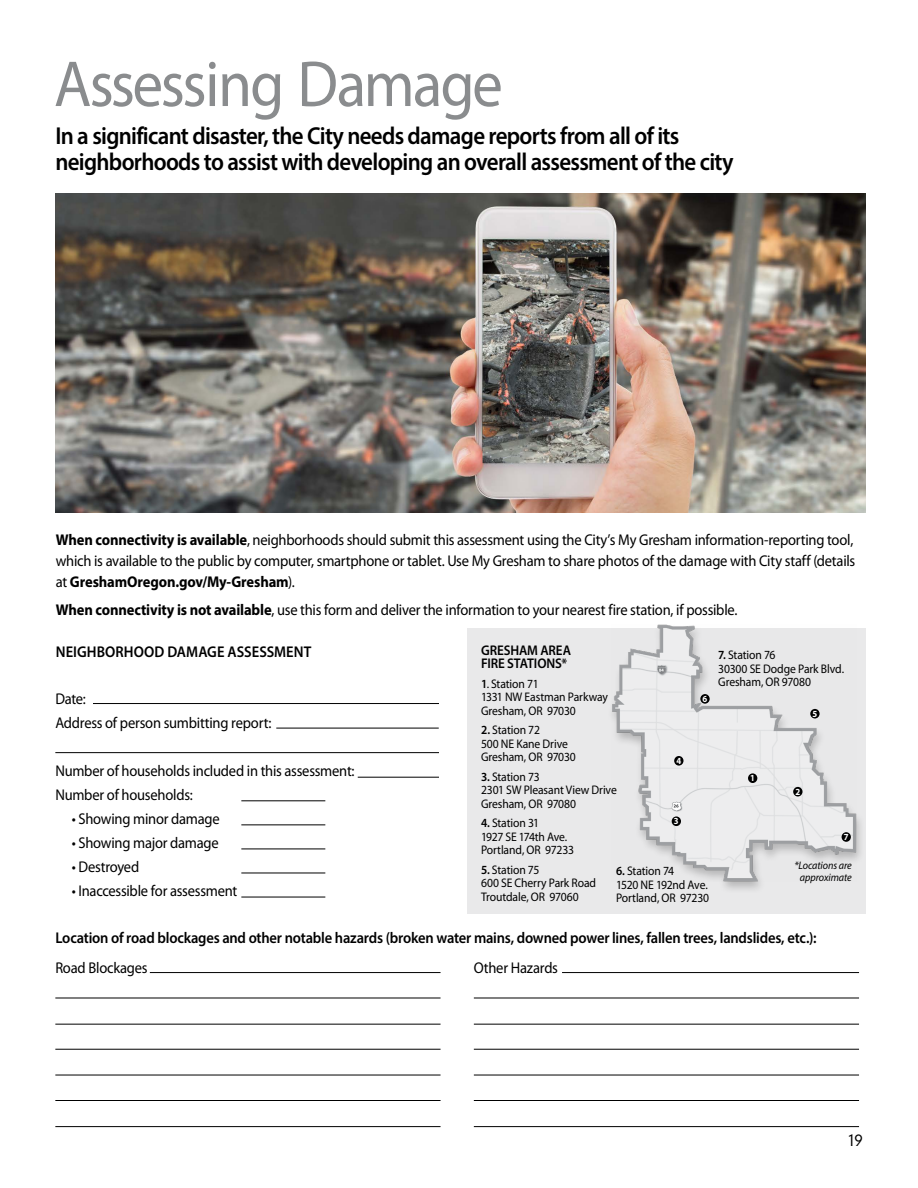
<style>
.page{position:relative;width:918px;height:1188px;background:#fff}
.page>*{position:absolute;margin:0;border:0;box-sizing:border-box;transform-origin:0 0}
.t1{font:65.55px "Myriad Pro";letter-spacing:-.03em;color:#8a8c8e;scale:.93 1}
.t2{font:600 24.6px/25.3px "Myriad Pro";letter-spacing:-.03em;color:#000;scale:.93 1}
.t3{font:17.1px "Hypatia Sans Pro";color:#000;scale:.93 1}
.t4{font:15.6px/21px "Myriad Pro";letter-spacing:-.015em;color:#000;scale:.93 1}
.t5{font:600 15.6px "Myriad Pro";letter-spacing:-.015em;color:#000;scale:.93 1}
.t6{font:600 15.6px "Myriad Pro";letter-spacing:.005em;color:#000;scale:.93 1}
.t7{font:600 14.1px/13.5px "Myriad Pro";letter-spacing:-.01em;color:#000;scale:.93 1}
.t8{font:12.45px/13.5px "Myriad Pro";letter-spacing:-.01em;color:#000;scale:.93 1}
.t9{font:italic 10.95px/12px "Myriad Pro";letter-spacing:-.005em;color:#000;text-align:center;scale:.93 1}
.t10{font:700 9.3px "Myriad Pro";color:#fff;scale:.93 1}
.s1{font-weight:700}
.s2{font-weight:600}
</style>
<div class="page">
<div style="left:467px;top:628px;width:398px;height:286px;background:#e9e9ea"></div>
<hr style="left:93px;top:703px;width:354px;height:1px;background:#000">
<hr style="left:55px;top:752px;width:386px;height:1px;background:#000">
<hr style="left:276px;top:728px;width:163px;height:1px;background:#000">
<hr style="left:241px;top:825px;width:84px;height:1px;background:#000">
<hr style="left:241px;top:801px;width:84px;height:1px;background:#000">
<hr style="left:241px;top:849px;width:84px;height:1px;background:#000">
<hr style="left:241px;top:873px;width:84px;height:1px;background:#000">
<hr style="left:241px;top:897px;width:84px;height:1px;background:#000">
<hr style="left:358px;top:777px;width:83px;height:1px;background:#000">
<hr style="left:55px;top:998px;width:386px;height:1px;background:#000">
<hr style="left:55px;top:1024px;width:386px;height:1px;background:#000">
<hr style="left:150px;top:972px;width:291px;height:1px;background:#000">
<hr style="left:55px;top:1049px;width:386px;height:1px;background:#000">
<hr style="left:55px;top:1075px;width:386px;height:1px;background:#000">
<hr style="left:55px;top:1100px;width:386px;height:1px;background:#000">
<hr style="left:55px;top:1126px;width:386px;height:1px;background:#000">
<hr style="left:474px;top:998px;width:385px;height:1px;background:#000">
<hr style="left:474px;top:1024px;width:385px;height:1px;background:#000">
<hr style="left:562px;top:972px;width:297px;height:1px;background:#000">
<hr style="left:474px;top:1049px;width:385px;height:1px;background:#000">
<hr style="left:474px;top:1075px;width:385px;height:1px;background:#000">
<hr style="left:474px;top:1100px;width:385px;height:1px;background:#000">
<hr style="left:474px;top:1126px;width:385px;height:1px;background:#000">
<img style="left:55px;top:194px;width:810px;height:318px">
<div style="left:606px;top:623px;width:260px;height:271px;background:#000;opacity:.22"></div>
<img style="left:612px;top:625px;width:244px;height:256px">
<div style="left:439px;top:657px;width:24px;height:134px;background:#fff"></div>
<svg style="left:674px;top:756px;width:10px;height:10px"></svg>
<div style="left:672px;top:816px;width:9px;height:10px;background:#000;border-radius:50%"></div>
<div style="left:748px;top:773px;width:9px;height:10px;background:#000;border-radius:50%"></div>
<div style="left:700px;top:694px;width:10px;height:10px;background:#000;border-radius:50%"></div>
<div style="left:793px;top:787px;width:10px;height:9px;background:#000;border-radius:50%"></div>
<div style="left:810px;top:709px;width:10px;height:9px;background:#000;border-radius:50%"></div>
<div style="left:842px;top:832px;width:9px;height:10px;background:#000;border-radius:50%"></div>
<h1 class="t1" style="left:54px;top:44px;width:484px">Assessing Damage</h1>
<h2 class="t2" style="left:55px;top:123px;width:731px">In a significant disaster, the City needs damage reports from all of its neighborhoods to assist with developing an overall assessment of the city</h2>
<p class="t4" style="left:56px;top:529px;width:861px;text-align:justify"><span class="s1">When connectivity is available</span>, neighborhoods should submit this assessment using the City’s My Gresham information-reporting tool, which is available to the public by computer, smartphone or tablet. Use My Gresham to share photos of the damage with City staff (details at <span class="s1">GreshamOregon.gov/My-Gresham</span>).</p>
<p class="t4" style="left:56px;top:599px;width:735px"><span class="s1">When connectivity is not available</span>, use this form and deliver the information to your nearest fire station, if possible.</p>
<p class="t6" style="left:56px;top:642px;width:276px">NEIGHBORHOOD DAMAGE ASSESSMENT</p>
<p class="t4" style="left:55px;top:687px;width:234px;line-height:24px">Date:<br>Address of person sumbitting report:</p>
<p class="t4" style="left:55px;top:759px;width:323px;line-height:24px">Number of households included in this assessment:<br>Number of households:</p>
<p class="t4" style="left:72px;top:808px;width:161px">• Showing minor damage</p>
<p class="t4" style="left:72px;top:832px;width:160px">• Showing major damage</p>
<p class="t4" style="left:72px;top:856px;width:74px">• Destroyed</p>
<p class="t4" style="left:72px;top:880px;width:179px">• Inaccessible for assessment</p>
<p class="t5" style="left:55px;top:928px;width:820px">Location of road blockages and other notable hazards (broken water mains, downed power lines, fallen trees, landslides, etc.):</p>
<p class="t4" style="left:55px;top:957px;width:101px">Road Blockages</p>
<p class="t4" style="left:474px;top:957px;width:92px">Other Hazards</p>
<p class="t7" style="left:481px;top:643px;width:98px">GRESHAM AREA<br>FIRE STATIONS*</p>
<p class="t8" style="left:481px;top:676px;width:138px"><span class="s2">1</span>. Station 71<br>1331 NW Eastman Parkway<br>Gresham, OR 97030</p>
<p class="t8" style="left:481px;top:723px;width:103px"><span class="s2">2.</span> Station 72<br>500 NE Kane Drive<br>Gresham, OR 97030</p>
<p class="t8" style="left:481px;top:769px;width:148px"><span class="s2">3.</span> Station 73<br>2301 SW Pleasant View Drive<br>Gresham, OR 97080</p>
<p class="t8" style="left:481px;top:816px;width:101px"><span class="s2">4.</span> Station 31<br>1927 SE 174th Ave.<br>Portland, OR 97233</p>
<p class="t8" style="left:481px;top:862px;width:125px"><span class="s2">5.</span> Station 75<br>600 SE Cherry Park Road<br>Troutdale, OR 97060</p>
<p class="t8" style="left:616px;top:864px;width:102px"><span class="s2">6.</span> Station 74<br>1520 NE 192nd Ave.<br>Portland, OR 97230</p>
<p class="t8" style="left:718px;top:648px;width:137px"><span class="s2">7.</span> Station 76<br>30300 SE Dodge Park Blvd.<br>Gresham, OR 97080</p>
<p class="t10" style="left:702px;top:693px;width:7px">6</p>
<p class="t10" style="left:812px;top:708px;width:7px">5</p>
<p class="t10" style="left:676px;top:755px;width:7px">4</p>
<p class="t10" style="left:750px;top:772px;width:7px">1</p>
<p class="t10" style="left:795px;top:786px;width:7px">2</p>
<p class="t10" style="left:674px;top:815px;width:7px">3</p>
<p class="t10" style="left:844px;top:831px;width:7px">7</p>
<p class="t9" style="left:794px;top:859px;width:63px">*Locations are approximate</p>
<p class="t3" style="left:847px;top:1128px;width:18px">19</p>
</div>
